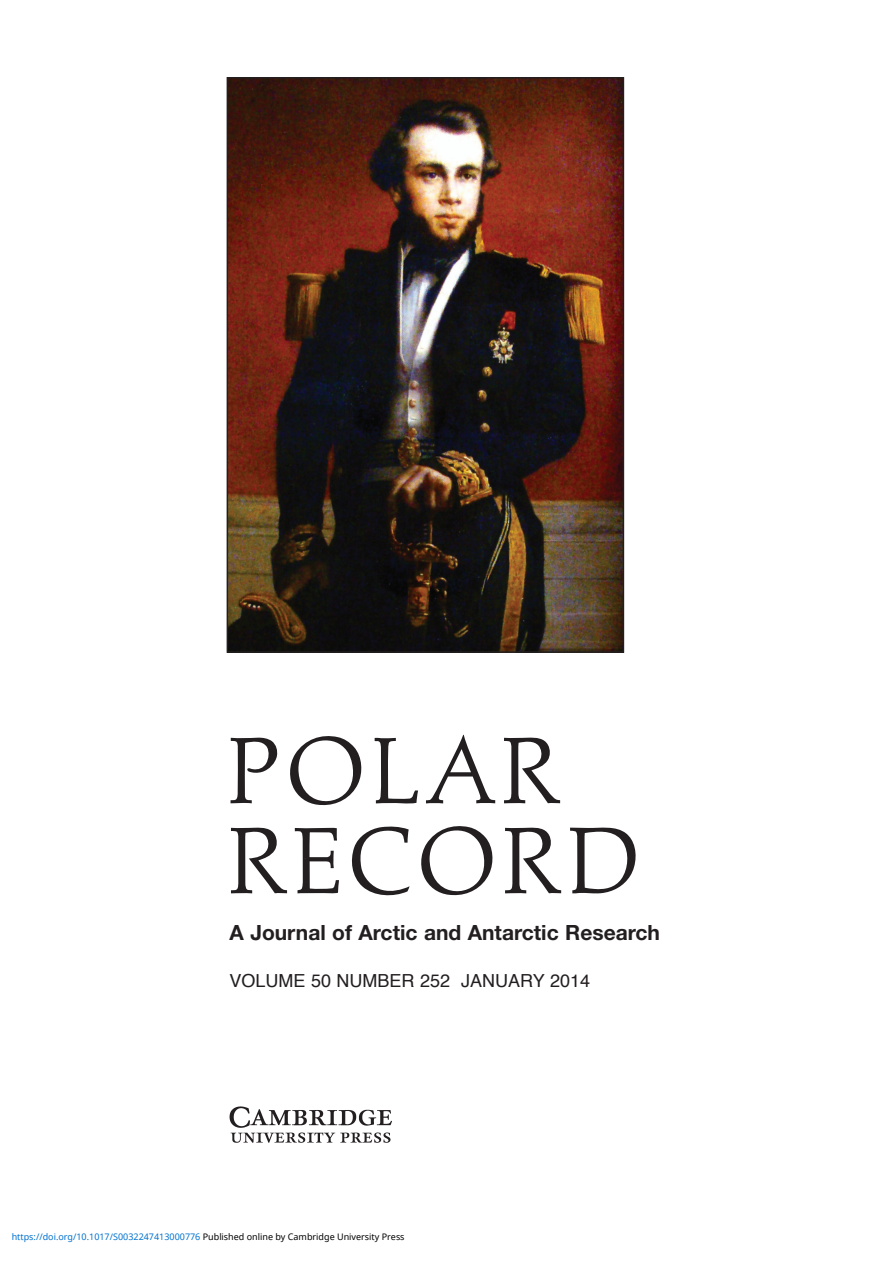
<style>
.page{position:relative;width:893px;height:1261px;background:#fff}
.page>*{position:absolute;margin:0;border:0;box-sizing:border-box;transform-origin:0 0}
.t1{font:103.5px/90px "Palatino CUP";letter-spacing:.045em;color:#231f20}
.t2{font:700 21px "Helvetica Neue LT Std";color:#231f20}
.t3{font:18px "Helvetica";color:#231f20}
.t4{font:9px "Noto Sans";color:#0172cf}
.s1{color:#000}
</style>
<div class="page">
<img style="left:229px;top:1106px;width:162px;height:37px">
<img style="left:230px;top:80px;width:391px;height:570px">
<div style="left:227px;top:77px;width:397px;height:576px;border:2px solid #231f20"></div>
<h1 class="t1" style="left:228px;top:733px;width:414px">POLAR<br>RECORD</h1>
<h2 class="t2" style="left:230px;top:925px;width:432px">A Journal of Arctic and Antarctic Research</h2>
<h3 class="t3" style="left:230px;top:973px;width:362px">VOLUME 50 NUMBER 252 JANUARY 2014</h3>
<p class="t4" style="left:12px;top:1229px;width:394px">https://doi.org/10.1017/S0032247413000776 <span class="s1">Published online by Cambridge University Press</span></p>
</div>
